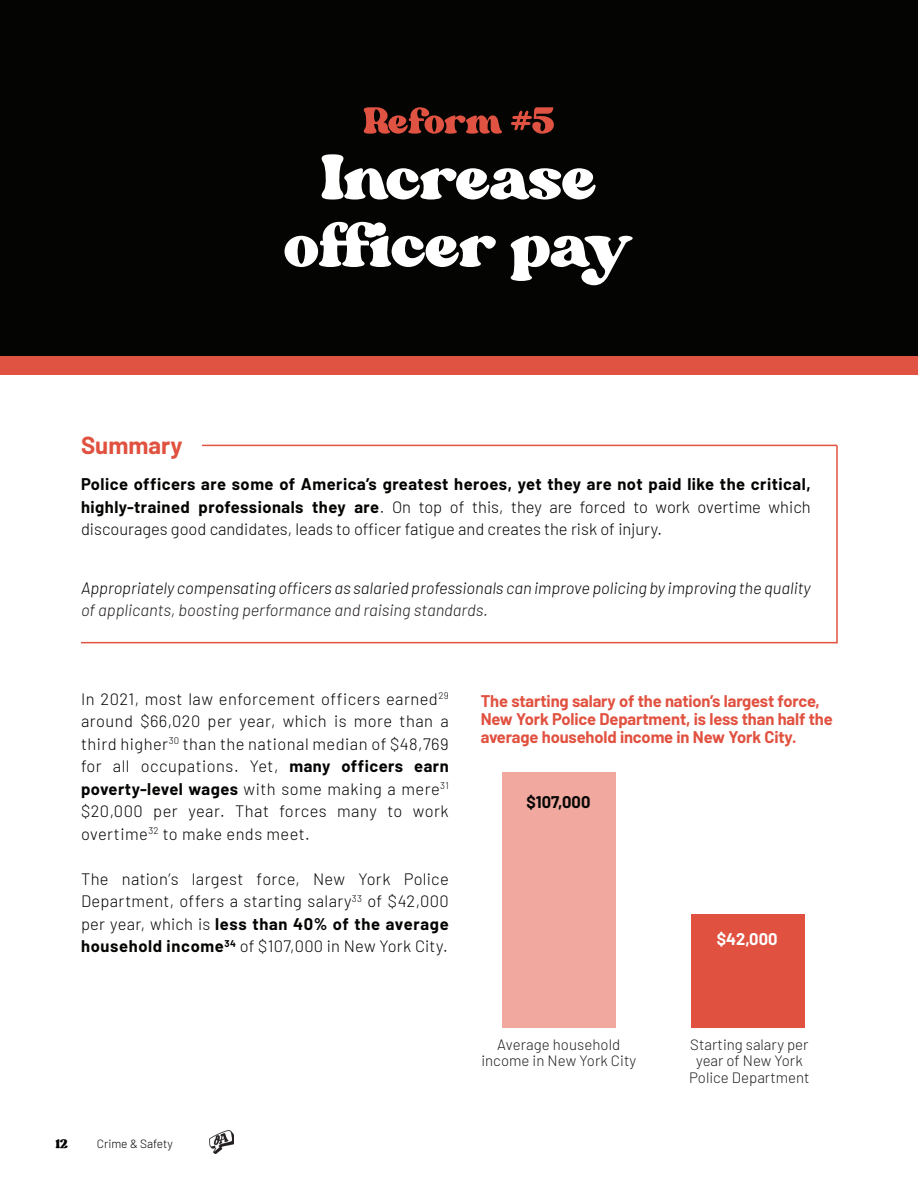
<style>
.page{position:relative;width:918px;height:1188px;background:#fff}
.page>*{position:absolute;margin:0;border:0;box-sizing:border-box;transform-origin:0 0}
.t1{font:90px "Margin";color:#fff}
.t2{font:52.5px "Margin";color:#e05241}
.t3{font:700 24px "Barlow";color:#e0523f}
.t4{font:18px "Margin";color:#000}
.t5{font:300 16.5px/22.5px "Barlow";letter-spacing:.015em;color:#040503;text-align:justify}
.t6{font:italic 300 16.5px/22.5px "Barlow";color:#040503}
.t7{font:700 16.5px/18px "Barlow";letter-spacing:-.01em;color:#e15140}
.t8{font:700 16.5px "Barlow";color:#060604}
.t9{font:700 16.5px "Barlow";color:#fff}
.t10{font:300 15px/16.5px "Barlow";color:#231f20;text-align:center}
.t11{font:300 12px "Barlow";color:#000}
.s1{font-weight:700}
.s2{color:#231f20}
</style>
<div class="page">
<img style="left:209px;top:1130px;width:25px;height:24px">
<div style="left:0;top:304px;width:918px;height:71px;background:#e05241"></div>
<div style="left:0;top:0;width:918px;height:355px;background:#040503"></div>
<hr style="left:81px;top:642px;width:756px;height:1px;background:#e05241">
<hr style="left:202px;top:445px;width:635px;height:1px;background:#e05241">
<hr style="left:836px;top:445px;width:2px;height:198px;background:#e05241">
<div style="left:502px;top:772px;width:114px;height:256px;background:#f0a89f"></div>
<div style="left:691px;top:915px;width:113px;height:113px;background:#e15140"></div>
<p class="t2" style="left:364px;top:96px;width:192px">Reform #5</p>
<p class="t1" style="left:322px;top:135px;width:276px">Increase</p>
<p class="t1" style="left:285px;top:202px;width:350px">officer pay</p>
<p class="t3" style="left:81px;top:428px;width:103px">Summary</p>
<p class="t5" style="left:81px;top:472px;width:731px"><span class="s1">Police officers are some of America’s greatest heroes, yet they are not paid like the critical, highly-trained professionals they are</span>. On top of this, they are forced to work overtime which discourages good candidates, leads to officer fatigue and creates the risk of injury.</p>
<p class="t6" style="left:81px;top:575px;width:731px">Appropriately compensating officers as salaried professionals can improve policing by improving the quality <span class="s2">of applicants, boosting performance and raising standards.</span></p>
<p class="t5" style="left:81px;top:687px;width:369px">In 2021, most law enforcement officers earned<sup>29 </sup>around $66,020 per year, which is more than a third higher<sup>30</sup> than the national median of $48,769 for all occupations. Yet, <span class="s1">many officers earn poverty-level wages</span> with some making a mere<sup>31 </sup>$20,000 per year. That forces many to work overtime<sup>32</sup> to make ends meet.</p>
<p class="t5" style="left:81px;top:867px;width:369px">The nation’s largest force, New York Police Department, offers a starting salary<sup>33</sup> of $42,000 per year, which is <span class="s1">less than 40% of the average household income</span><sup>34</sup> of $107,000 in New York City.</p>
<p class="t7" style="left:481px;top:690px;width:354px">The starting salary of the nation’s largest force,<br>New York Police Department, is less than half the average household income in New York City.</p>
<p class="t8" style="left:527px;top:789px;width:65px">$107,000</p>
<p class="t9" style="left:717px;top:927px;width:62px">$42,000</p>
<p class="t4" style="left:56px;top:1135px;width:13px">12</p>
<p class="t11" style="left:97px;top:1135px;width:77px">Crime &amp; Safety</p>
<p class="t10" style="left:481px;top:1035px;width:156px">Average household income in New York City</p>
<p class="t10" style="left:689px;top:1035px;width:122px">Starting salary per year of New York<br>Police Department</p>
</div>
